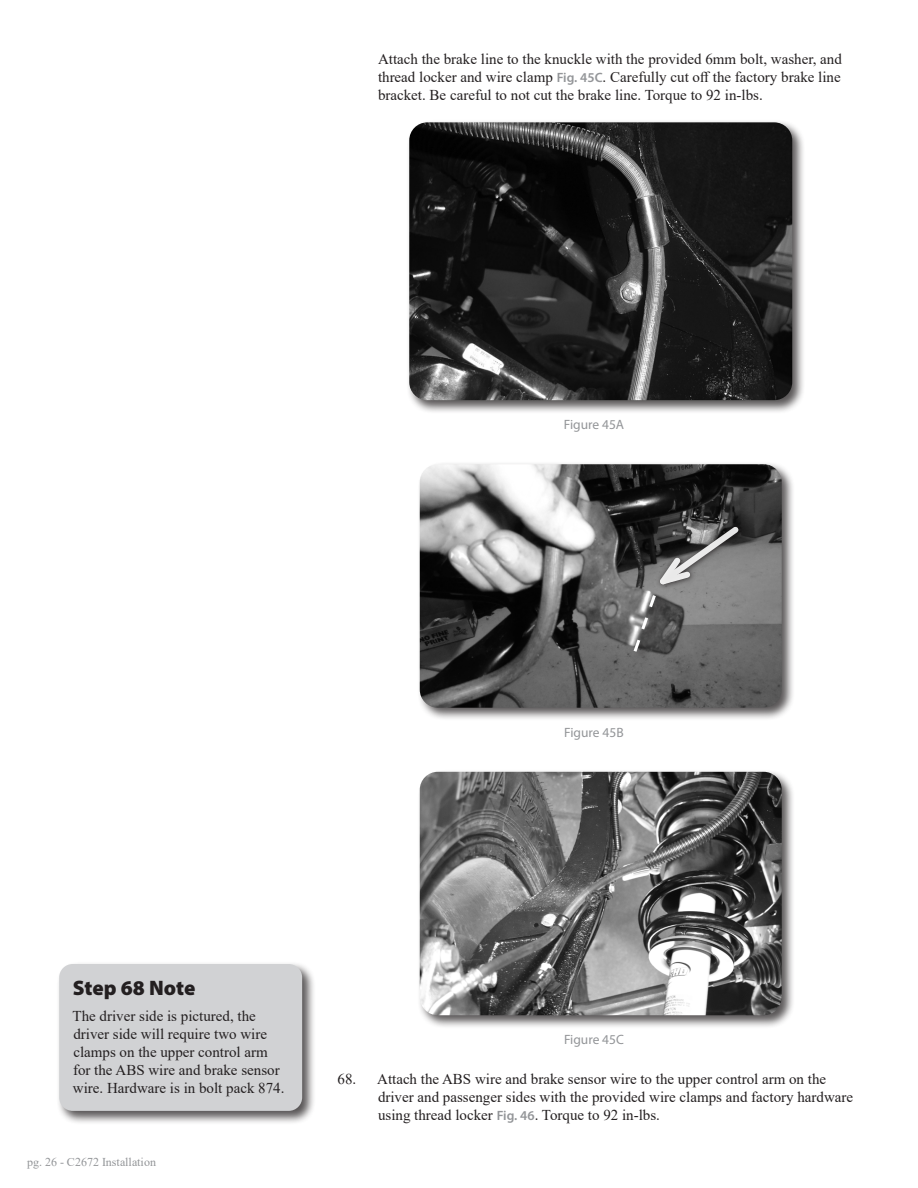
<style>
.page{position:relative;width:918px;height:1188px;background:#fff}
.page>*{position:absolute;margin:0;border:0;box-sizing:border-box;transform-origin:0 0}
.Headline{font:900 21px "Myriad Pro";letter-spacing:-.005em;color:#231f20}
.Body_text{font:15px/18px "Times New Roman";color:#231f20}
.t1{font:13.5px "Myriad Pro";color:#939598}
.t2{font:12px "Times New Roman";color:#939598}
.s1{font-family:"Myriad Pro";font-weight:600;font-size:13.5px;color:#939598}
</style>
<div class="page">
<div style="left:406px;top:120px;width:400px;height:294px;background:#231f20;opacity:.75"></div>
<img style="left:409px;top:122px;width:383px;height:278px">
<div style="left:417px;top:461px;width:378px;height:260px;background:#231f20;opacity:.75"></div>
<img style="left:420px;top:464px;width:362px;height:244px">
<div style="left:632px;top:593px;width:37px;height:72px;background:#6e6e6e"></div>
<svg style="left:631px;top:521px;width:113px;height:134px;background:#6f6f6f"></svg>
<div style="left:417px;top:769px;width:378px;height:260px;background:#231f20;opacity:.75"></div>
<img style="left:420px;top:772px;width:362px;height:243px">
<div style="left:56px;top:961px;width:260px;height:164px;background:#231f20;opacity:.75"></div>
<div style="left:59px;top:964px;width:243px;height:147px;background:#d1d2d4;border-radius:14px"></div>
<p class="Body_text" style="left:378px;top:50px;width:465px;text-align:justify">Attach the brake line to the knuckle with the provided 6mm bolt, washer, and thread locker and wire clamp <span class="s1">Fig. 45C</span>. Carefully cut off the factory brake line bracket. Be careful to not cut the brake line. Torque to 92 in-lbs.</p>
<p class="t1" style="left:564px;top:416px;width:62px">Figure 45A</p>
<p class="t1" style="left:564px;top:724px;width:61px">Figure 45B</p>
<p class="Headline" style="left:73px;top:974px;width:124px">Step 68 Note</p>
<p class="Body_text" style="left:73px;top:1007px;width:213px">The driver side is pictured, the driver side will require two wire clamps on the upper control arm for the ABS wire and brake sensor wire. Hardware is in bolt pack 874.</p>
<p class="t2" style="left:27px;top:1154px;width:130px">pg. 26 - C2672 Installation</p>
<p class="t1" style="left:564px;top:1032px;width:61px">Figure 45C</p>
<p class="Body_text" style="left:378px;top:1070px;width:477px;text-indent:-40px">68. Attach the ABS wire and brake sensor wire to the upper control arm on the driver and passenger sides with the provided wire clamps and factory hardware using thread locker <span class="s1">Fig. 46</span>. Torque to 92 in-lbs.</p>
</div>
